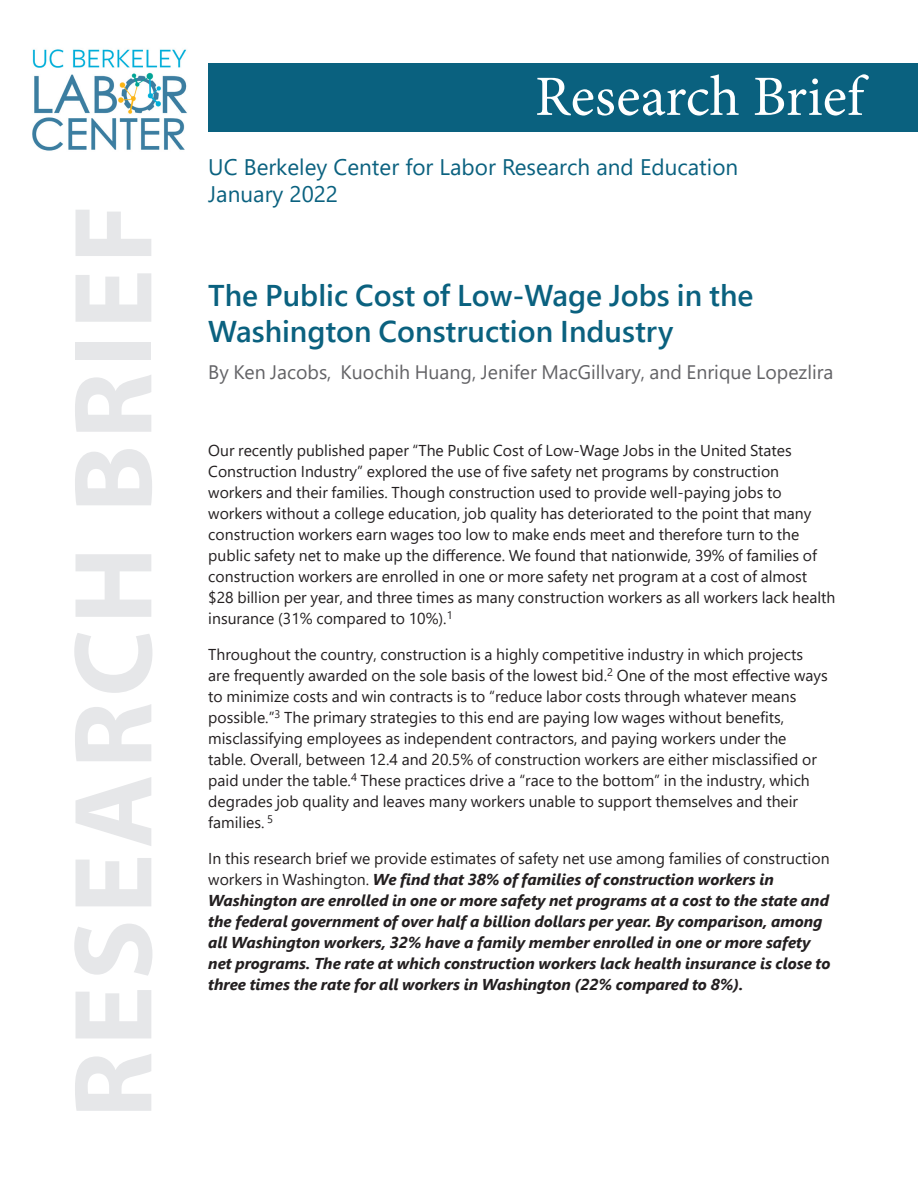
<style>
.page{position:relative;width:918px;height:1188px;background:#fff}
.page>*{position:absolute;margin:0;border:0;box-sizing:border-box;transform-origin:0 0}
.t1{font:700 112.5px "Myriad Pro";letter-spacing:.05em;color:#e6e7e9}
.t2{font:57px "Minion Pro";color:#fff}
.t3{font:600 30px/36px "Segoe UI";color:#0a617f}
.t4{font:22.5px/27px "Segoe UI";color:#0a617f}
.t5{font:19.5px "Segoe UI";color:#636366}
.t6{font:15.75px/21px "Segoe UI";color:#231f20}
.t7{font:italic 700 15.75px/21px "Segoe UI";color:#231f20}
.s1{font-weight:400;font-style:normal}
</style>
<div class="page">
<div style="left:208px;top:64px;width:710px;height:68px;background:#0a617f"></div>
<img style="left:32px;top:49px;width:155px;height:102px">
<p class="t1" style="left:40px;top:1118px;width:916px;rotate:-90deg">RESEARCH BRIEF</p>
<p class="t2" style="left:535px;top:59px;width:330px">Research Brief</p>
<p class="t4" style="left:208px;top:152px;width:531px">UC Berkeley Center for Labor Research and Education<br>January 2022</p>
<p class="t3" style="left:208px;top:275px;width:547px">The Public Cost of Low-Wage Jobs in the<br>Washington Construction Industry</p>
<p class="t5" style="left:208px;top:354px;width:627px">By Ken Jacobs, Kuochih Huang, Jenifer MacGillvary, and Enrique Lopezlira</p>
<p class="t6" style="left:208px;top:439px;width:629px">Our recently published paper “The Public Cost of Low-Wage Jobs in the United States Construction Industry” explored the use of five safety net programs by construction workers and their families. Though construction used to provide well-paying jobs to workers without a college education, job quality has deteriorated to the point that many construction workers earn wages too low to make ends meet and therefore turn to the public safety net to make up the difference. We found that nationwide, 39% of families of construction workers are enrolled in one or more safety net program at a cost of almost $28 billion per year, and three times as many construction workers as all workers lack health insurance (31% compared to 10%).<sup>1</sup></p>
<p class="t6" style="left:208px;top:643px;width:621px">Throughout the country, construction is a highly competitive industry in which projects are frequently awarded on the sole basis of the lowest bid.<sup>2</sup> One of the most effective ways to minimize costs and win contracts is to “reduce labor costs through whatever means possible.”<sup>3</sup> The primary strategies to this end are paying low wages without benefits, misclassifying employees as independent contractors, and paying workers under the table. Overall, between 12.4 and 20.5% of construction workers are either misclassified or paid under the table.<sup>4</sup> These practices drive a “race to the bottom” in the industry, which degrades job quality and leaves many workers unable to support themselves and their families. <sup>5</sup></p>
<p class="t7" style="left:208px;top:846px;width:624px"><span class="s1">In this research brief we provide estimates of safety net use among families of construction workers in Washington.</span> We find that 38% of families of construction workers in Washington are enrolled in one or more safety net programs at a cost to the state and the federal government of over half a billion dollars per year. By comparison, among all Washington workers, 32% have a family member enrolled in one or more safety net programs. The rate at which construction workers lack health insurance is close to three times the rate for all workers in Washington (22% compared to 8%).</p>
</div>
